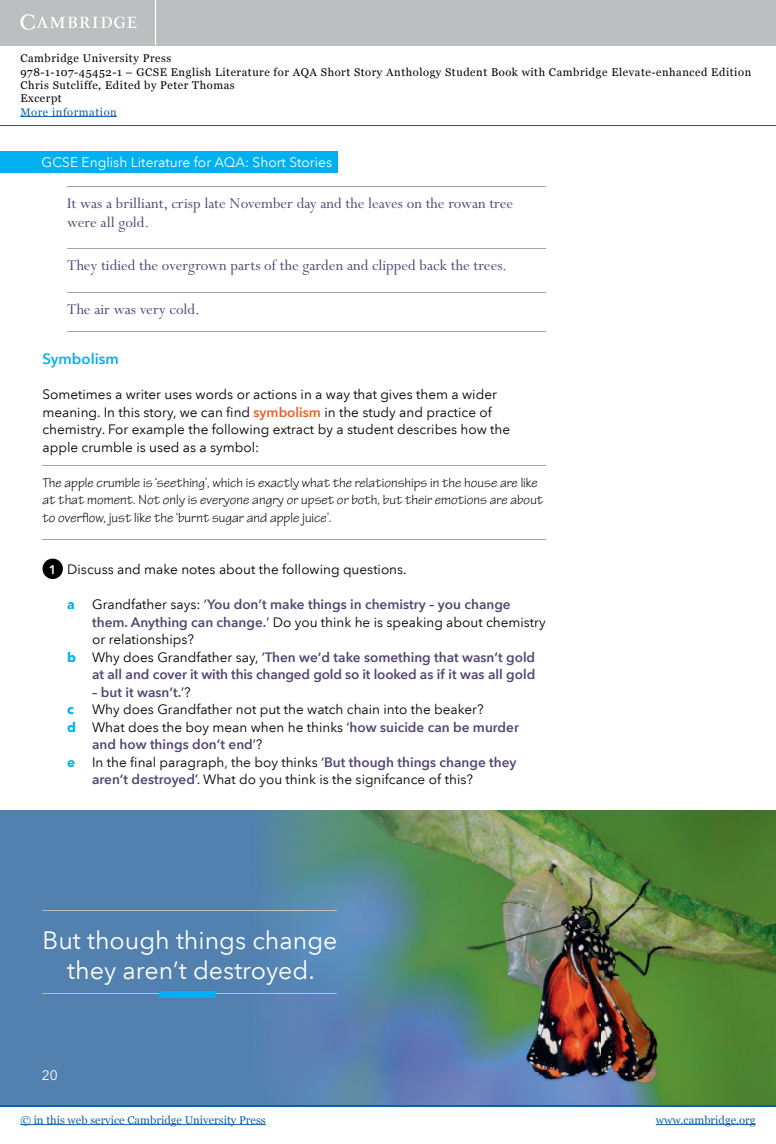
<style>
.page{position:relative;width:776px;height:1144px;background:#fff}
.page>*{position:absolute;margin:0;border:0;box-sizing:border-box;transform-origin:0 0}
.t1{font:25px/30px "Avenir Next LT Pro";color:#fff;text-align:center}
.t2{font:16.62px/18.8px "Perpetua Std";color:#544673}
.t3{font:600 15px "Avenir Next LT Pro";color:#00b0f0}
.t4{font:14px/17.5px "Tekton Pro";letter-spacing:.005em;color:#000}
.t5{font:13.75px "Avenir Next LT Pro";color:#fff}
.t6{font:13.62px/17.5px "Avenir Next LT Pro";color:#000}
.t7{font:600 13.62px "Avenir Next LT Pro";color:#544673}
.t8{font:700 13.62px "Avenir Next LT Pro";color:#00b0f0}
.t9{font:600 12.5px "Avenir Next LT Pro";color:#fff}
.t10{font:11.25px "Georgia";color:#115fa4}
.t11{font:11.12px/13.2px "Georgia";letter-spacing:.05em;color:#000}
.t12{font:11.12px "Georgia";letter-spacing:.05em;color:#115fa4}
.s1{font-weight:600;color:#f15d24}
.s2{font-weight:400;color:#000}
.s3{font-weight:600;color:#544673}
.s4{font-weight:700;color:#00b0f0}
</style>
<div class="page">
<div style="left:0;top:0;width:776px;height:45px;background:#bcbec0"></div>
<hr style="left:155px;top:0;width:1px;height:45px;background:#fff">
<svg style="left:20px;top:14px;width:117px;height:16px"></svg>
<hr style="left:20px;top:116px;width:97px;height:1px;background:#115fa4">
<hr style="left:0;top:125px;width:776px;height:1px;background:#115fa4">
<hr style="left:0;top:1104px;width:776px;height:1px;background:#115fa4">
<hr style="left:20px;top:1124px;width:246px;height:1px;background:#115fa4">
<hr style="left:656px;top:1124px;width:100px;height:1px;background:#115fa4">
<div style="left:0;top:810px;width:776px;height:294px;background:#5281b0"></div>
<img style="left:264px;top:810px;width:512px;height:294px">
<div style="left:0;top:152px;width:337px;height:20px;background:#00b0f0"></div>
<hr style="left:0;top:151px;width:338px;height:1px;background:#00b0f0">
<svg style="left:337px;top:152px;width:1px;height:19px"></svg>
<hr style="left:0;top:171px;width:338px;height:2px;background:#00b0f0">
<hr style="left:67px;top:186px;width:479px;height:1px;background:#a1a5a9">
<hr style="left:67px;top:248px;width:479px;height:1px;background:#a1a5a9">
<hr style="left:67px;top:292px;width:479px;height:1px;background:#a1a5a9">
<hr style="left:67px;top:331px;width:479px;height:1px;background:#a1a5a9">
<hr style="left:43px;top:465px;width:503px;height:1px;background:#a1a5a9">
<hr style="left:43px;top:539px;width:503px;height:1px;background:#a1a5a9">
<svg style="left:43px;top:558px;width:20px;height:21px"></svg>
<hr style="left:43px;top:910px;width:294px;height:1px;background:#bcbec0">
<hr style="left:43px;top:993px;width:294px;height:1px;background:#bcbec0">
<div style="left:159px;top:990px;width:57px;height:7px;background:#00b0f0"></div>
<p class="t11" style="left:20px;top:51px;width:732px">Cambridge University Press<br>978-1-107-45452-1 – GCSE English Literature for AQA Short Story Anthology Student Book with Cambridge Elevate-enhanced Edition Chris Sutcliffe, Edited by Peter Thomas<br>Excerpt</p>
<p class="t12" style="left:20px;top:104px;width:98px">More information</p>
<p class="t5" style="left:42px;top:154px;width:292px">GCSE English Literature for AQA: Short Stories</p>
<p class="t2" style="left:67px;top:194px;width:447px">It was a brilliant, crisp late November day and the leaves on the rowan tree were all gold.</p>
<p class="t2" style="left:67px;top:257px;width:441px">They tidied the overgrown parts of the garden and clipped back the trees.</p>
<p class="t2" style="left:67px;top:300px;width:134px">The air was very cold.</p>
<p class="t3" style="left:43px;top:350px;width:78px">Symbolism</p>
<p class="t6" style="left:43px;top:385px;width:469px">Sometimes a writer uses words or actions in a way that gives them a wider meaning. In this story, we can find <span class="s1">symbolism</span> in the study and practice of chemistry. For example the following extract by a student describes how the apple crumble is used as a symbol:</p>
<p class="t4" style="left:43px;top:473px;width:502px">The apple crumble is ‘seething’, which is exactly what the relationships in the house are like at that moment. Not only is everyone angry or upset or both, but their emotions are about to overflow, just like the ‘burnt sugar and apple juice’.</p>
<p class="t6" style="left:67px;top:560px;width:341px">Discuss and make notes about the following questions.</p>
<p class="t8" style="left:67px;top:596px;width:9px">a</p>
<p class="t7" style="left:92px;top:596px;width:420px"><span class="s2">Grandfather says: ‘</span>You don’t make things in chemistry – you change</p>
<p class="t6" style="left:92px;top:613px;width:455px"><span class="s3">them. Anything can change.</span>’ Do you think he is speaking about chemistry</p>
<p class="t6" style="left:92px;top:630px;width:103px">or relationships?</p>
<p class="t7" style="left:67px;top:648px;width:469px"><span class="s4">b</span> <span class="s2">Why does Grandfather say, ‘</span>Then we’d take something that wasn’t gold</p>
<p class="t7" style="left:92px;top:666px;width:445px">at all and cover it with this changed gold so it looked as if it was all gold</p>
<p class="t7" style="left:92px;top:683px;width:100px">– but it wasn’t.<span class="s2">’?</span></p>
<p class="t8" style="left:67px;top:701px;width:8px">c</p>
<p class="t6" style="left:92px;top:700px;width:393px">Why does Grandfather not put the watch chain into the beaker?</p>
<p class="t6" style="left:67px;top:718px;width:453px"><span class="s4">d</span> What does the boy mean when he thinks ‘<span class="s3">how suicide can be murder</span></p>
<p class="t7" style="left:92px;top:736px;width:172px">and how things don’t end<span class="s2">’?</span></p>
<p class="t6" style="left:67px;top:753px;width:451px"><span class="s4">e</span> In the final paragraph, the boy thinks ‘<span class="s3">But though things change they</span></p>
<p class="t6" style="left:92px;top:770px;width:382px"><span class="s3">aren’t destroyed</span>’. What do you think is the signifcance of this?</p>
<p class="t9" style="left:49px;top:561px;width:9px">1</p>
<h1 class="t1" style="left:43px;top:924px;width:296px">But though things change they aren’t destroyed.</h1>
<p class="t5" style="left:42px;top:1066px;width:17px">20</p>
<p class="t10" style="left:20px;top:1111px;width:247px">© in this web service Cambridge University Press</p>
<p class="t10" style="left:656px;top:1111px;width:101px">www.cambridge.org</p>
</div>
